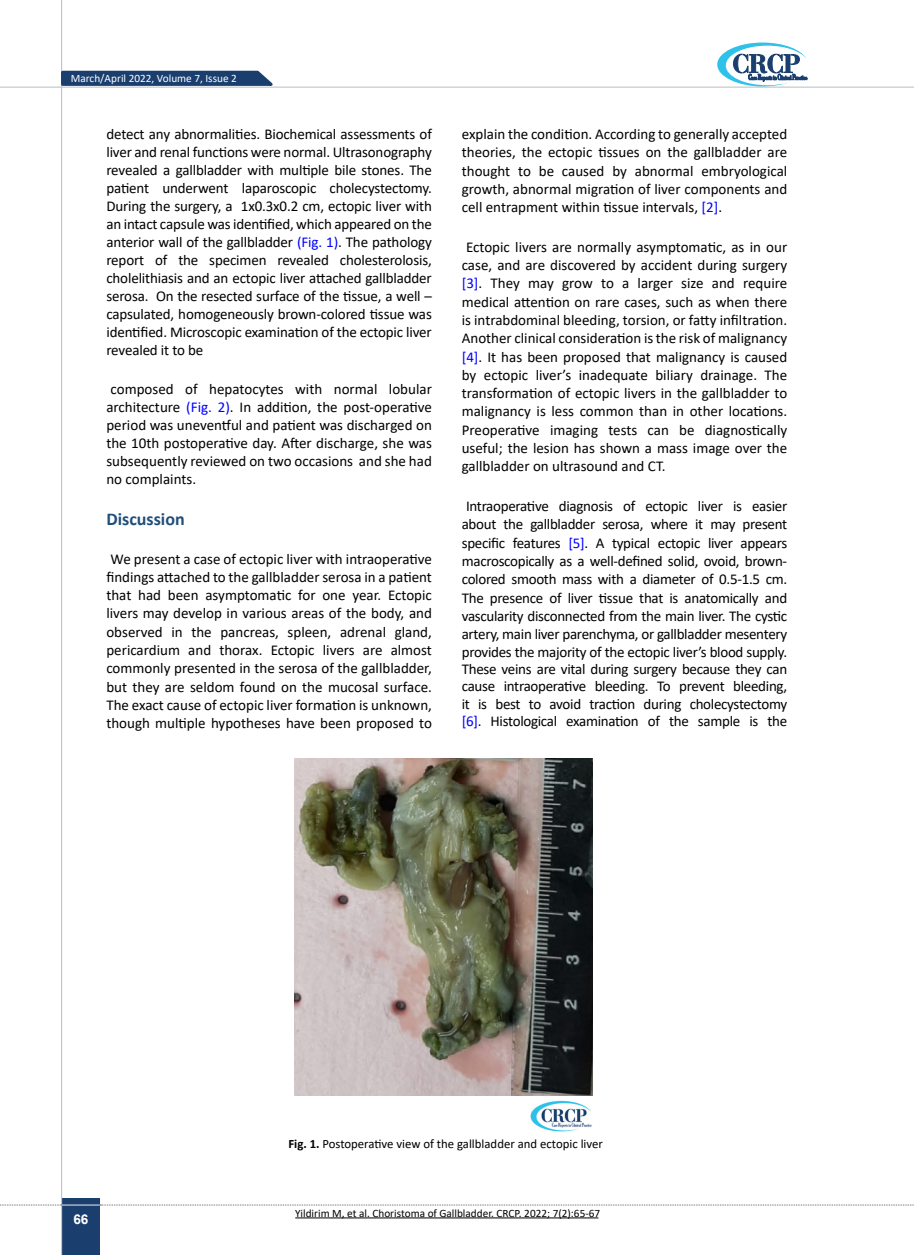
<style>
.page{position:relative;width:915px;height:1255px;background:#fff}
.page>*{position:absolute;margin:0;border:0;box-sizing:border-box;transform-origin:0 0}
.t1{font:700 18px "Calibri";color:#1f4e79}
.t2{font:15px/18px "Calibri";color:#000;text-align:justify}
.t3{font:700 13.5px "Arial";color:#fff}
.t4{font:12.75px "Calibri";color:#000}
.t5{font:11.25px "Calibri";color:#000}
.t6{font:11.25px "Calibri";color:#fff}
.s1{color:#00f}
.s2{font-weight:700}
</style>
<div class="page">
<div style="left:61px;top:1198px;width:39px;height:56px;background:#1a3f6f"></div>
<hr style="left:61px;top:0;width:1px;height:1254px;background:#c2c4c6">
<hr style="left:0;top:87px;width:913px;height:1px;background:#c2c4c6">
<hr style="left:61px;top:1204px;width:39px;height:1px;background:#ebebec">
<svg style="left:0;top:1204px;width:62px;height:1px"></svg>
<svg style="left:100px;top:1204px;width:814px;height:1px"></svg>
<svg style="left:717px;top:43px;width:89px;height:43px"></svg>
<svg style="left:59px;top:70px;width:220px;height:17px;background:#3e5d85"></svg>
<hr style="left:295px;top:1217px;width:303px;height:1px;background:#000">
<img style="left:294px;top:758px;width:298px;height:337px">
<img style="left:530px;top:1100px;width:62px;height:31px">
<p class="t6" style="left:71px;top:70px;width:167px">March/April 2022, Volume 7, Issue 2</p>
<p class="t2" style="left:106px;top:124px;width:327px">detect any abnormalities. Biochemical assessments of liver and renal functions were normal. Ultrasonography revealed a gallbladder with multiple bile stones. The patient underwent laparoscopic cholecystectomy.<br>During the surgery, a 1x0.3x0.2 cm, ectopic liver with an intact capsule was identified, which appeared on the anterior wall of the gallbladder <span class="s1">(Fig. 1)</span>. The pathology report of the specimen revealed cholesterolosis, cholelithiasis and an ectopic liver attached gallbladder serosa. On the resected surface of the tissue, a well – capsulated, homogeneously brown-colored tissue was identified. Microscopic examination of the ectopic liver revealed it to be</p>
<p class="t2" style="left:106px;top:380px;width:327px">composed of hepatocytes with normal lobular architecture <span class="s1">(Fig. 2)</span>. In addition, the post-operative period was uneventful and patient was discharged on the 10th postoperative day. After discharge, she was subsequently reviewed on two occasions and she had no complaints.</p>
<p class="t1" style="left:106px;top:506px;width:80px">Discussion</p>
<p class="t2" style="left:106px;top:550px;width:327px">We present a case of ectopic liver with intraoperative findings attached to the gallbladder serosa in a patient that had been asymptomatic for one year. Ectopic livers may develop in various areas of the body, and observed in the pancreas, spleen, adrenal gland, pericardium and thorax. Ectopic livers are almost commonly presented in the serosa of the gallbladder, but they are seldom found on the mucosal surface.<br>The exact cause of ectopic liver formation is unknown, though multiple hypotheses have been proposed to</p>
<p class="t2" style="left:461px;top:124px;width:327px">explain the condition. According to generally accepted theories, the ectopic tissues on the gallbladder are thought to be caused by abnormal embryological growth, abnormal migration of liver components and cell entrapment within tissue intervals, <span class="s1">[2]</span>.</p>
<p class="t2" style="left:461px;top:237px;width:327px">Ectopic livers are normally asymptomatic, as in our case, and are discovered by accident during surgery <span class="s1">[3]</span>. They may grow to a larger size and require medical attention on rare cases, such as when there is intrabdominal bleeding, torsion, or fatty infiltration.<br>Another clinical consideration is the risk of malignancy <span class="s1">[4]</span>. It has been proposed that malignancy is caused by ectopic liver’s inadequate biliary drainage. The transformation of ectopic livers in the gallbladder to malignancy is less common than in other locations.<br>Preoperative imaging tests can be diagnostically useful; the lesion has shown a mass image over the gallbladder on ultrasound and CT.</p>
<p class="t2" style="left:461px;top:496px;width:327px">Intraoperative diagnosis of ectopic liver is easier about the gallbladder serosa, where it may present specific features <span class="s1">[5]</span>. A typical ectopic liver appears macroscopically as a well-defined solid, ovoid, brown&shy;colored smooth mass with a diameter of 0.5-1.5 cm.<br>The presence of liver tissue that is anatomically and vascularity disconnected from the main liver. The cystic artery, main liver parenchyma, or gallbladder mesentery provides the majority of the ectopic liver’s blood supply.<br>These veins are vital during surgery because they can cause intraoperative bleeding. To prevent bleeding, it is best to avoid traction during cholecystectomy <span class="s1">[6]</span>. Histological examination of the sample is the</p>
<p class="t3" style="left:73px;top:1209px;width:17px">66</p>
<p class="t4" style="left:288px;top:1134px;width:316px"><span class="s2">Fig. 1.</span> Postoperative view of the gallbladder and ectopic liver</p>
<p class="t5" style="left:295px;top:1204px;width:306px">Yildirim M, et al. Choristoma of Gallbladder. CRCP. 2022; 7(2):65-67</p>
</div>
